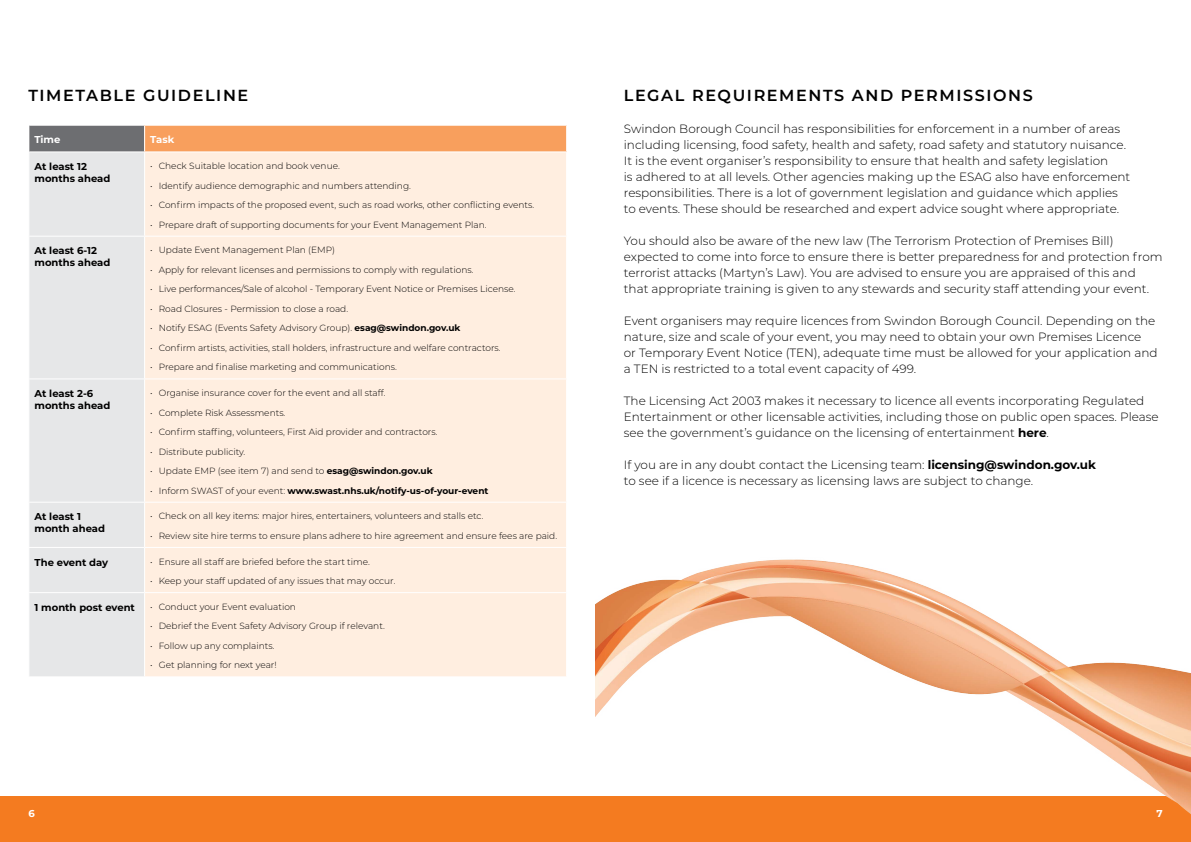
<style>
.page{position:relative;width:1191px;height:842px;background:#fff}
.page>*{position:absolute;margin:0;border:0;box-sizing:border-box;transform-origin:0 0}
.Subheading_01{font:600 16px "Montserrat";letter-spacing:.1em;color:#000}
.Body_01_-_Align_Left{font:300 12px/16px "Montserrat";color:#000}
.t1{font:700 10px/12px "Montserrat";color:#000}
.t2{font:700 10px "Montserrat";color:#fff}
.t3{font:300 9px "Montserrat";color:#000}
.t4{font:700 9px "Montserrat";color:#000}
.s1{font-weight:700}
.s2{font-weight:300}
</style>
<div class="page">
<div style="left:0;top:797px;width:1191px;height:45px;background:#f47b20"></div>
<div style="left:29px;top:125px;width:116px;height:27px;background:#6d6e71"></div>
<div style="left:145px;top:125px;width:421px;height:27px;background:#f89f5d"></div>
<div style="left:29px;top:152px;width:115px;height:524px;background:#e6e7e8"></div>
<div style="left:145px;top:152px;width:421px;height:524px;background:#ffeee0"></div>
<hr style="left:28px;top:125px;width:117px;height:1px;background:#fff">
<hr style="left:145px;top:125px;width:422px;height:1px;background:#fff">
<svg style="left:144px;top:126px;width:1px;height:25px"></svg>
<svg style="left:566px;top:126px;width:1px;height:25px"></svg>
<hr style="left:28px;top:151px;width:117px;height:1px;background:#fff">
<hr style="left:145px;top:151px;width:422px;height:1px;background:#fff">
<hr style="left:28px;top:236px;width:117px;height:1px;background:#fff">
<hr style="left:145px;top:236px;width:422px;height:1px;background:#fff">
<hr style="left:28px;top:378px;width:117px;height:1px;background:#fff">
<hr style="left:145px;top:378px;width:422px;height:1px;background:#fff">
<hr style="left:28px;top:502px;width:117px;height:1px;background:#fff">
<hr style="left:145px;top:502px;width:422px;height:1px;background:#fff">
<hr style="left:28px;top:547px;width:117px;height:1px;background:#fff">
<hr style="left:145px;top:547px;width:422px;height:1px;background:#fff">
<hr style="left:28px;top:592px;width:117px;height:1px;background:#fff">
<hr style="left:145px;top:592px;width:422px;height:1px;background:#fff">
<img style="left:595px;top:559px;width:596px;height:255px">
<p class="Subheading_01" style="left:28px;top:84px;width:221px">TIMETABLE GUIDELINE</p>
<p class="Subheading_01" style="left:624px;top:84px;width:410px">LEGAL REQUIREMENTS AND PERMISSIONS</p>
<p class="Body_01_-_Align_Left" style="left:624px;top:120px;width:508px">Swindon Borough Council has responsibilities for enforcement in a number of areas including licensing, food safety, health and safety, road safety and statutory nuisance.<br>It is the event organiser’s responsibility to ensure that health and safety legislation<br>is adhered to at all levels. Other agencies making up the ESAG also have enforcement responsibilities. There is a lot of government legislation and guidance which applies to events. These should be researched and expert advice sought where appropriate.</p>
<p class="Body_01_-_Align_Left" style="left:624px;top:232px;width:540px">You should also be aware of the new law (The Terrorism Protection of Premises Bill) expected to come into force to ensure there is better preparedness for and protection from terrorist attacks (Martyn’s Law). You are advised to ensure you are appraised of this and that appropriate training is given to any stewards and security staff attending your event.</p>
<p class="Body_01_-_Align_Left" style="left:624px;top:312px;width:535px">Event organisers may require licences from Swindon Borough Council. Depending on the nature, size and scale of your event, you may need to obtain your own Premises Licence<br>or Temporary Event Notice (TEN), adequate time must be allowed for your application and a TEN is restricted to a total event capacity of 499.</p>
<p class="Body_01_-_Align_Left" style="left:624px;top:392px;width:536px">The Licensing Act 2003 makes it necessary to licence all events incorporating Regulated<br>Entertainment or other licensable activities, including those on public open spaces. Please see the government’s guidance on the licensing of entertainment <span class="s1">here</span>.</p>
<p class="Body_01_-_Align_Left" style="left:624px;top:456px;width:474px">If you are in any doubt contact the Licensing team: <span class="s1">licensing@swindon.gov.uk </span>to see if a licence is necessary as licensing laws are subject to change.</p>
<p class="t2" style="left:35px;top:133px;width:27px">Time</p>
<p class="t2" style="left:150px;top:133px;width:25px">Task</p>
<p class="t1" style="left:35px;top:160px;width:77px">At least 12 months ahead</p>
<p class="t3" style="left:150px;top:160px;width:191px">• Check Suitable location and book venue.</p>
<p class="t3" style="left:150px;top:179px;width:262px">• Identify audience demographic and numbers attending.</p>
<p class="t3" style="left:150px;top:199px;width:385px">• Confirm impacts of the proposed event, such as road works, other conflicting events.</p>
<p class="t3" style="left:150px;top:218px;width:338px">• Prepare draft of supporting documents for your Event Management Plan.</p>
<p class="t1" style="left:35px;top:244px;width:77px">At least 6-12 months ahead</p>
<p class="t3" style="left:150px;top:244px;width:186px">• Update Event Management Plan (EMP)</p>
<p class="t3" style="left:150px;top:264px;width:325px">• Apply for relevant licenses and permissions to comply with regulations.</p>
<p class="t3" style="left:150px;top:283px;width:367px">• Live performances/Sale of alcohol - Temporary Event Notice or Premises License.</p>
<p class="t3" style="left:150px;top:303px;width:199px">• Road Closures - Permission to close a road.</p>
<p class="t3" style="left:150px;top:322px;width:312px">• Notify ESAG (Events Safety Advisory Group). <span class="s1">esag@swindon.gov.uk</span></p>
<p class="t3" style="left:150px;top:342px;width:352px">• Confirm artists, activities, stall holders, infrastructure and welfare contractors.</p>
<p class="t3" style="left:150px;top:361px;width:248px">• Prepare and finalise marketing and communications.</p>
<p class="t1" style="left:35px;top:387px;width:77px">At least 2-6 months ahead</p>
<p class="t3" style="left:150px;top:387px;width:237px">• Organise insurance cover for the event and all staff.</p>
<p class="t3" style="left:150px;top:406px;width:137px">• Complete Risk Assessments.</p>
<p class="t3" style="left:150px;top:426px;width:289px">• Confirm staffing, volunteers, First Aid provider and contractors.</p>
<p class="t3" style="left:150px;top:445px;width:97px">• Distribute publicity.</p>
<p class="t3" style="left:150px;top:465px;width:284px">• Update EMP (see item 7) and send to <span class="s1">esag@swindon.gov.uk</span></p>
<p class="t4" style="left:150px;top:484px;width:340px"><span class="s2">• Inform SWAST of your event:</span> www.swast.nhs.uk/notify-us-of-your-event</p>
<p class="t1" style="left:35px;top:510px;width:72px">At least 1 month ahead</p>
<p class="t3" style="left:150px;top:510px;width:335px">• Check on all key items: major hires, entertainers, volunteers and stalls etc.</p>
<p class="t3" style="left:150px;top:530px;width:408px">• Review site hire terms to ensure plans adhere to hire agreement and ensure fees are paid.</p>
<p class="t1" style="left:35px;top:555px;width:75px">The event day</p>
<p class="t3" style="left:150px;top:555px;width:221px">• Ensure all staff are briefed before the start time.</p>
<p class="t3" style="left:150px;top:575px;width:247px">• Keep your staff updated of any issues that may occur.</p>
<p class="t1" style="left:35px;top:601px;width:102px">1 month post event</p>
<p class="t3" style="left:150px;top:600px;width:147px">• Conduct your Event evaluation</p>
<p class="t3" style="left:150px;top:620px;width:236px">• Debrief the Event Safety Advisory Group if relevant.</p>
<p class="t3" style="left:150px;top:639px;width:126px">• Follow up any complaints.</p>
<p class="t3" style="left:150px;top:659px;width:128px">• Get planning for next year!</p>
<p class="t2" style="left:28px;top:806px;width:8px">6</p>
<p class="t2" style="left:1156px;top:806px;width:8px">7</p>
</div>
